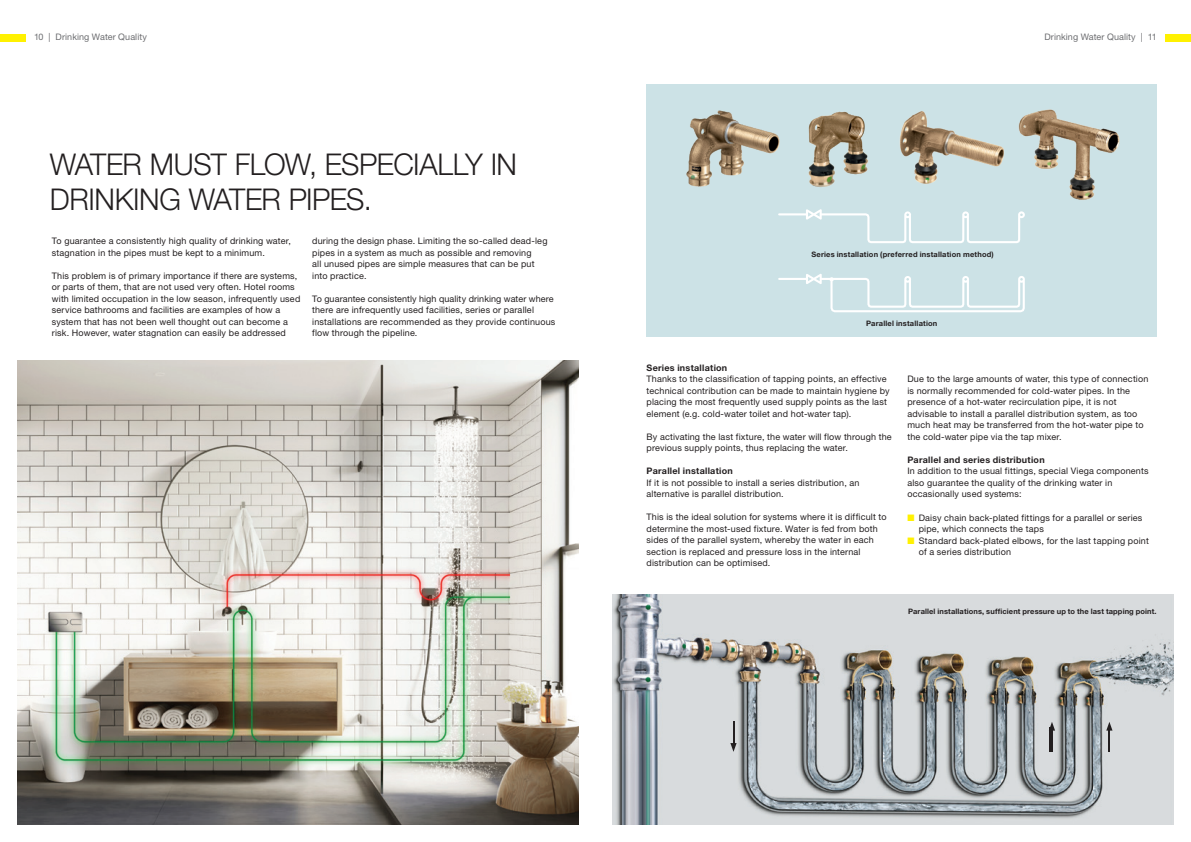
<style>
.page{position:relative;width:1191px;height:842px;background:#fff}
.page>*{position:absolute;margin:0;border:0;box-sizing:border-box;transform-origin:0 0}
.t1{font:30px/34.5px "M Ying Hei PR Cfor Viega W3";letter-spacing:-.02em;color:#231f20}
.t2{font:9px/11.5px "M Ying Hei PR Cfor Viega W4";letter-spacing:.02em;color:#231f20}
.t3{font:9px "M Ying Hei PR Cfor Viega W7";letter-spacing:.03em;color:#231f20}
.t4{font:9px "M Ying Hei PR Cfor Viega W4";letter-spacing:.01em;color:#6c6d70}
.t5{font:7.5px "M Ying Hei PR Cfor Viega W7";letter-spacing:.02em;color:#231f20}
.s1{color:#fff101}
</style>
<div class="page">
<div style="left:646px;top:85px;width:511px;height:252px;background:#cce2e6"></div>
<img style="left:17px;top:360px;width:561px;height:465px">
<img style="left:808px;top:111px;width:60px;height:76px">
<img style="left:686px;top:110px;width:94px;height:77px">
<img style="left:900px;top:111px;width:104px;height:73px">
<img style="left:1018px;top:109px;width:102px;height:91px">
<img style="left:612px;top:594px;width:562px;height:231px">
<hr style="left:732px;top:722px;width:2px;height:24px;background:#231f20">
<svg style="left:730px;top:743px;width:6px;height:9px"></svg>
<hr style="left:1108px;top:728px;width:2px;height:24px;background:#231f20">
<svg style="left:1106px;top:722px;width:6px;height:9px"></svg>
<hr style="left:1049px;top:728px;width:3px;height:24px;background:#231f20">
<svg style="left:1048px;top:722px;width:7px;height:9px"></svg>
<svg style="left:778px;top:274px;width:247px;height:38px"></svg>
<svg style="left:778px;top:209px;width:247px;height:34px"></svg>
<div style="left:1165px;top:34px;width:26px;height:7px;background:#fff101"></div>
<div style="left:0;top:34px;width:26px;height:7px;background:#fff101"></div>
<p class="t4" style="left:34px;top:32px;width:114px">10 | Drinking Water Quality</p>
<p class="t4" style="left:1044px;top:32px;width:114px">Drinking Water Quality | 11</p>
<h1 class="t1" style="left:50px;top:147px;width:469px">WATER MUST FLOW, ESPECIALLY IN<br>DRINKING WATER PIPES.</h1>
<p class="t2" style="left:52px;top:235px;width:240px">To guarantee a consistently high quality of drinking water, stagnation in the pipes must be kept to a minimum.</p>
<p class="t2" style="left:52px;top:270px;width:250px">This problem is of primary importance if there are systems, or parts of them, that are not used very often. Hotel rooms with limited occupation in the low season, infrequently used service bathrooms and facilities are examples of how a system that has not been well thought out can become a risk. However, water stagnation can easily be addressed</p>
<p class="t2" style="left:312px;top:235px;width:237px">during the design phase. Limiting the so-called dead-leg pipes in a system as much as possible and removing<br>all unused pipes are simple measures that can be put into practice.</p>
<p class="t2" style="left:312px;top:293px;width:245px">To guarantee consistently high quality drinking water where there are infrequently used facilities, series or parallel installations are recommended as they provide continuous flow through the pipeline.</p>
<p class="t5" style="left:811px;top:250px;width:184px">Series installation (preferred installation method)</p>
<p class="t5" style="left:866px;top:318px;width:73px">Parallel installation</p>
<p class="t3" style="left:646px;top:362px;width:82px">Series installation</p>
<p class="t2" style="left:646px;top:373px;width:244px">Thanks to the classification of tapping points, an effective technical contribution can be made to maintain hygiene by placing the most frequently used supply points as the last element (e.g. cold-water toilet and hot-water tap).</p>
<p class="t2" style="left:646px;top:431px;width:247px">By activating the last fixture, the water will flow through the previous supply points, thus replacing the water.</p>
<p class="t3" style="left:646px;top:466px;width:88px">Parallel installation</p>
<p class="t2" style="left:646px;top:477px;width:214px">If it is not possible to install a series distribution, an alternative is parallel distribution.</p>
<p class="t2" style="left:646px;top:511px;width:241px">This is the ideal solution for systems where it is difficult to determine the most-used fixture. Water is fed from both sides of the parallel system, whereby the water in each section is replaced and pressure loss in the internal distribution can be optimised.</p>
<p class="t2" style="left:907px;top:373px;width:242px">Due to the large amounts of water, this type of connection is normally recommended for cold-water pipes. In the presence of a hot-water recirculation pipe, it is not advisable to install a parallel distribution system, as too much heat may be transferred from the hot-water pipe to the cold-water pipe via the tap mixer.</p>
<p class="t3" style="left:907px;top:454px;width:139px">Parallel and series distribution</p>
<p class="t2" style="left:907px;top:465px;width:243px">In addition to the usual fittings, special Viega components also guarantee the quality of the drinking water in occasionally used systems:</p>
<p class="t2" style="left:918px;top:511px;width:225px;text-indent:-11px"><span class="s1">■</span> Daisy chain back-plated fittings for a parallel or series pipe, which connects the taps</p>
<p class="t2" style="left:918px;top:534px;width:232px;text-indent:-11px"><span class="s1">■</span> Standard back-plated elbows, for the last tapping point of a series distribution</p>
<p class="t5" style="left:908px;top:607px;width:250px">Parallel installations, sufficient pressure up to the last tapping point.</p>
</div>
